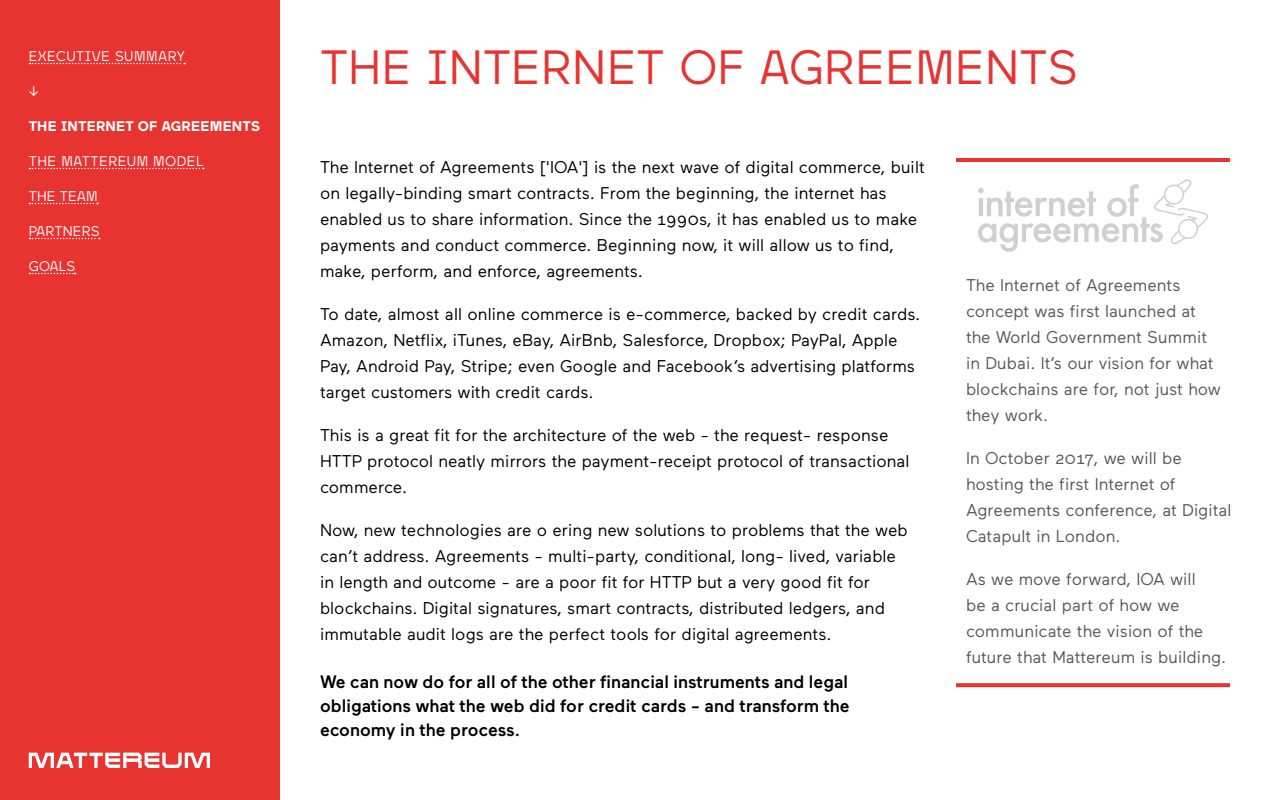
<style>
.page{position:relative;width:1280px;height:800px;background:#fff}
.page>*{position:absolute;margin:0;border:0;box-sizing:border-box;transform-origin:0 0}
.t1{font:48px "Maax";color:#e73431}
.t2{font:500 18px/24px "Maax";color:#000;text-align:justify}
.t3{font:17px/26px "Maax";color:#000}
.t4{font:17px/26px "Maax";color:#595959}
.t5{font:14px "Maax";letter-spacing:.03em;color:#fff}
.t6{font:700 14px "Maax";letter-spacing:.005em;color:#fff}
.t7{font:14px "Maax";letter-spacing:.005em;color:#fff}
</style>
<div class="page">
<div style="left:0;top:0;width:280px;height:800px;background:#e73431"></div>
<svg style="left:29px;top:753px;width:181px;height:15px"></svg>
<svg style="left:29px;top:63px;width:156px;height:1px"></svg>
<svg style="left:29px;top:168px;width:175px;height:1px"></svg>
<svg style="left:29px;top:203px;width:69px;height:1px"></svg>
<svg style="left:29px;top:238px;width:71px;height:1px"></svg>
<svg style="left:29px;top:273px;width:47px;height:1px"></svg>
<svg style="left:978px;top:179px;width:230px;height:73px"></svg>
<hr style="left:956px;top:158px;width:274px;height:4px;background:#e73431">
<svg style="left:956px;top:683px;width:274px;height:4px"></svg>
<p class="t5" style="left:29px;top:48px;width:158px">EXECUTIVE SUMMARY</p>
<p class="t6" style="left:29px;top:118px;width:233px">THE INTERNET OF AGREEMENTS</p>
<p class="t5" style="left:29px;top:153px;width:176px">THE MATTEREUM MODEL</p>
<p class="t5" style="left:29px;top:188px;width:71px">THE TEAM</p>
<p class="t7" style="left:29px;top:223px;width:72px">PARTNERS</p>
<p class="t5" style="left:29px;top:258px;width:48px">GOALS</p>
<p class="t1" style="left:320px;top:42px;width:760px">THE INTERNET OF AGREEMENTS</p>
<p class="t3" style="left:320px;top:155px;width:606px">The Internet of Agreements ['IOA'] is the next wave of digital commerce, built on legally-binding smart contracts. From the beginning, the internet has enabled us to share information. Since the 1990s, it has enabled us to make payments and conduct commerce. Beginning now, it will allow us to find, make, perform, and enforce, agreements.</p>
<p class="t3" style="left:320px;top:302px;width:602px">To date, almost all online commerce is e-commerce, backed by credit cards.<br>Amazon, Netflix, iTunes, eBay, AirBnb, Salesforce, Dropbox; PayPal, Apple Pay, Android Pay, Stripe; even Google and Facebook’s advertising platforms target customers with credit cards.</p>
<p class="t3" style="left:320px;top:423px;width:591px">This is a great fit for the architecture of the web - the request- response<br>HTTP protocol neatly mirrors the payment-receipt protocol of transactional commerce.</p>
<p class="t3" style="left:320px;top:518px;width:589px">Now, new technologies are o ering new solutions to problems that the web can’t address. Agreements - multi-party, conditional, long- lived, variable in length and outcome - are a poor fit for HTTP but a very good fit for blockchains. Digital signatures, smart contracts, distributed ledgers, and immutable audit logs are the perfect tools for digital agreements.</p>
<p class="t2" style="left:320px;top:670px;width:531px">We can now do for all of the other financial instruments and legal obligations what the web did for credit cards - and transform the economy in the process.</p>
<p class="t4" style="left:966px;top:272px;width:256px">The Internet of Agreements concept was first launched at the World Government Summit in Dubai. It’s our vision for what blockchains are for, not just how they work.</p>
<p class="t4" style="left:966px;top:445px;width:267px">In October 2017, we will be hosting the first Internet of<br>Agreements conference, at Digital<br>Catapult in London.</p>
<p class="t4" style="left:966px;top:566px;width:262px">As we move forward, IOA will<br>be a crucial part of how we communicate the vision of the future that Mattereum is building.</p>
</div>
